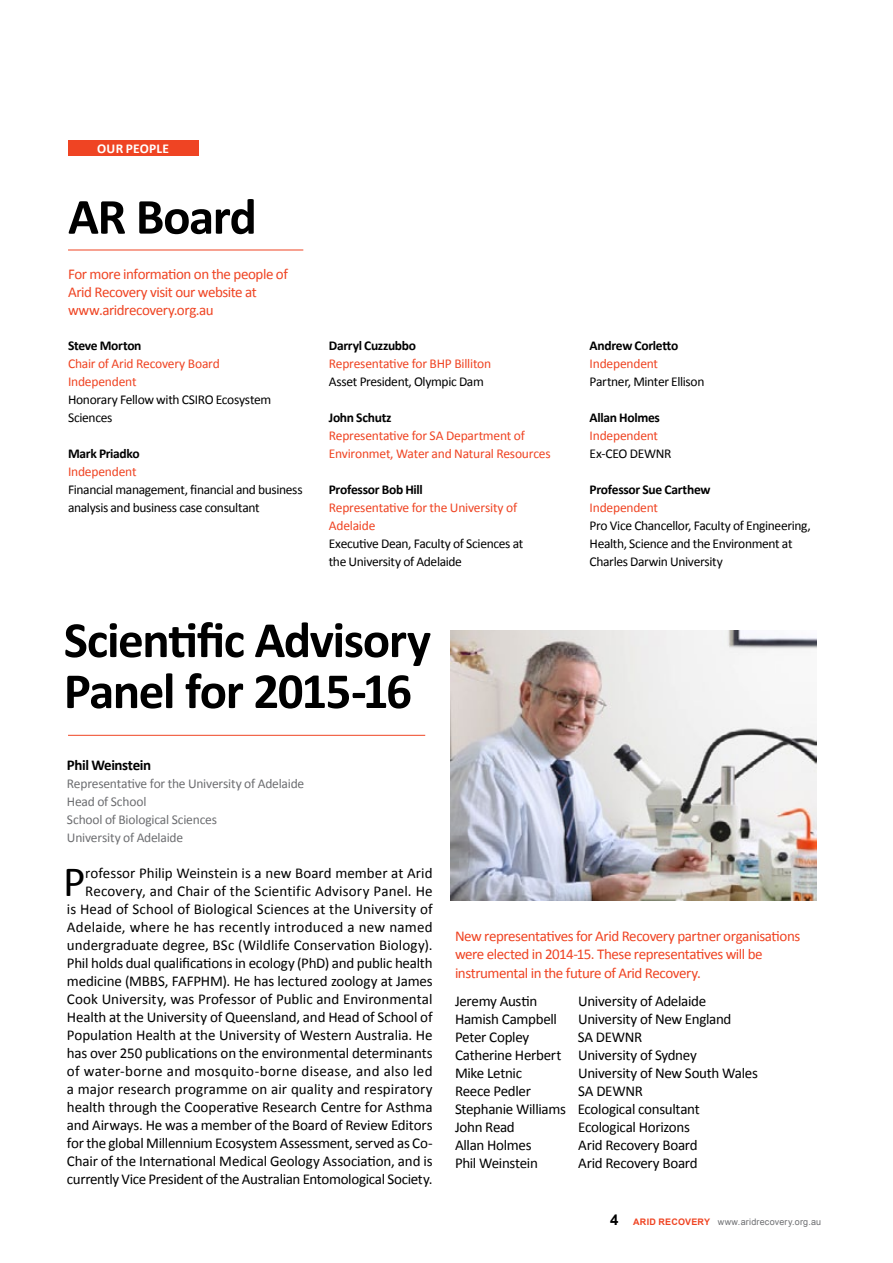
<style>
.page{position:relative;width:893px;height:1263px;background:#fff}
.page>*{position:absolute;margin:0;border:0;box-sizing:border-box;transform-origin:0 0}
.t1{font:700 51px/51px "Calibri";letter-spacing:-.025em;color:#000}
.t2{font:43.35px "Calibri";color:#000}
.t3{font:15px/18px "Calibri";letter-spacing:-.01em;color:#000}
.t4{font:15px/18px "Calibri";letter-spacing:-.03em;color:#ef4423}
.t5{font:700 15px "Calibri";letter-spacing:-.03em;color:#000}
.t6{font:700 15px "Arial";color:#000}
.t7{font:13.5px/18px "Calibri";letter-spacing:-.025em;color:#000}
.t8{font:13.5px/18px "Calibri";letter-spacing:-.015em;color:#ef4423}
.t9{font:700 13.5px "Calibri";letter-spacing:-.02em;color:#000}
.t10{font:13.5px/18px "Calibri";letter-spacing:-.015em;color:#6d6e71}
.t11{font:700 13.5px "Calibri";color:#fff}
.t12{font:9px "Arial";letter-spacing:.02em;color:#6d6e71}
.s1{font-weight:700;color:#ef4423}
</style>
<div class="page">
<hr style="left:68px;top:250px;width:235px;height:1px;background:#ef4423">
<div style="left:68px;top:140px;width:130px;height:16px;background:#ef4423"></div>
<img style="left:451px;top:630px;width:365px;height:270px">
<hr style="left:68px;top:735px;width:357px;height:1px;background:#ef4423">
<p class="t11" style="left:97px;top:140px;width:37px">OU R PEOPLE</p>
<h1 class="t1" style="left:68px;top:191px;width:190px">AR Board</h1>
<p class="t4" style="left:68px;top:265px;width:221px">For more information on the people of<br>Arid Recovery visit our website at www.aridrecovery.org.au</p>
<p class="t9" style="left:68px;top:337px;width:75px">Steve Morton</p>
<p class="t8" style="left:68px;top:355px;width:153px">Chair of Arid Recovery Board<br>Independent</p>
<p class="t7" style="left:68px;top:391px;width:205px">Honorary Fellow with CSIRO Ecosystem<br>Sciences</p>
<p class="t9" style="left:68px;top:445px;width:73px">Mark Priadko</p>
<p class="t8" style="left:68px;top:463px;width:70px">Independent</p>
<p class="t7" style="left:68px;top:481px;width:236px">Financial management, financial and business analysis and business case consultant</p>
<p class="t9" style="left:329px;top:337px;width:89px">Darryl Cuzzubbo</p>
<p class="t8" style="left:329px;top:354px;width:164px">Representative for BHP Billiton</p>
<p class="t7" style="left:329px;top:372px;width:156px">Asset President, Olympic Dam</p>
<p class="t9" style="left:329px;top:409px;width:64px">John Schutz</p>
<p class="t8" style="left:329px;top:426px;width:223px">Representative for SA Department of<br>Environmet, Water and Natural Resources</p>
<p class="t9" style="left:329px;top:481px;width:96px">Professor Bob Hill</p>
<p class="t8" style="left:329px;top:498px;width:190px">Representative for the University of<br>Adelaide</p>
<p class="t7" style="left:329px;top:534px;width:196px">Executive Dean, Faculty of Sciences at the University of Adelaide</p>
<h1 class="t1" style="left:64px;top:614px;width:369px">Scientific Advisory<br>Panel for 2015-16</h1>
<p class="t9" style="left:590px;top:337px;width:90px">Andrew Corletto</p>
<p class="t8" style="left:590px;top:354px;width:70px">Independent</p>
<p class="t7" style="left:590px;top:372px;width:116px">Partner, Minter Ellison</p>
<p class="t9" style="left:590px;top:409px;width:72px">Allan Holmes</p>
<p class="t8" style="left:590px;top:426px;width:70px">Independent</p>
<p class="t7" style="left:590px;top:444px;width:83px">Ex-CEO DEWNR</p>
<p class="t9" style="left:590px;top:481px;width:122px">Professor Sue Carthew</p>
<p class="t8" style="left:590px;top:498px;width:70px">Independent</p>
<p class="t7" style="left:590px;top:516px;width:223px">Pro Vice Chancellor, Faculty of Engineering,<br>Health, Science and the Environment at<br>Charles Darwin University</p>
<p class="t5" style="left:67px;top:755px;width:86px">Phil Weinstein</p>
<p class="t10" style="left:67px;top:774px;width:239px">Representative for the University of Adelaide<br>Head of School<br>School of Biological Sciences<br>University of Adelaide</p>
<h2 class="t2" style="left:63px;top:854px;width:24px">P</h2>
<p class="t3" style="left:67px;top:864px;width:367px;text-align:right">rofessor Philip Weinstein is a new Board member at Arid Recovery, and Chair of the Scientific Advisory Panel. He<br>is Head of School of Biological Sciences at the University of Adelaide, where he has recently introduced a new named undergraduate degree, BSc (Wildlife Conservation Biology).<br>Phil holds dual qualifications in ecology (PhD) and public health medicine (MBBS, FAFPHM). He has lectured zoology at James Cook University, was Professor of Public and Environmental Health at the University of Queensland, and Head of School of Population Health at the University of Western Australia. He has over 250 publications on the environmental determinants of water-borne and mosquito-borne disease, and also led a major research programme on air quality and respiratory health through the Cooperative Research Centre for Asthma and Airways. He was a member of the Board of Review Editors for the global Millennium Ecosystem Assessment, served as Co-Chair of the International Medical Geology Association, and is currently Vice President of the Australian Entomological Society.</p>
<p class="t4" style="left:455px;top:927px;width:347px">New representatives for Arid Recovery partner organisations were elected in 2014-15. These representatives will be instrumental in the future of Arid Recovery.</p>
<p class="t3" style="left:455px;top:992px;width:84px">Jeremy Austin</p>
<p class="t3" style="left:578px;top:992px;width:130px">University of Adelaide</p>
<p class="t3" style="left:455px;top:1010px;width:104px">Hamish Campbell</p>
<p class="t3" style="left:578px;top:1010px;width:155px">University of New England</p>
<p class="t3" style="left:455px;top:1028px;width:76px">Peter Copley</p>
<p class="t3" style="left:455px;top:1028px;width:243px;text-indent:123px">SA DEWNR<br>Catherine Herbert University of Sydney<br>Mike Letnic</p>
<p class="t3" style="left:578px;top:1064px;width:181px">University of New South Wales</p>
<p class="t3" style="left:455px;top:1082px;width:77px">Reece Pedler</p>
<p class="t3" style="left:455px;top:1082px;width:246px;text-indent:123px">SA DEWNR<br>Stephanie Williams Ecological consultant<br>John Read</p>
<p class="t3" style="left:578px;top:1118px;width:113px">Ecological Horizons</p>
<p class="t3" style="left:455px;top:1136px;width:78px">Allan Holmes</p>
<p class="t3" style="left:578px;top:1136px;width:121px">Arid Recovery Board</p>
<p class="t3" style="left:455px;top:1154px;width:84px">Phil Weinstein</p>
<p class="t3" style="left:578px;top:1154px;width:121px">Arid Recovery Board</p>
<p class="t6" style="left:610px;top:1210px;width:10px">4</p>
<p class="t12" style="left:633px;top:1216px;width:189px"><span class="s1">ARID RECOVERy</span> www.aridrecovery.org.au</p>
</div>
